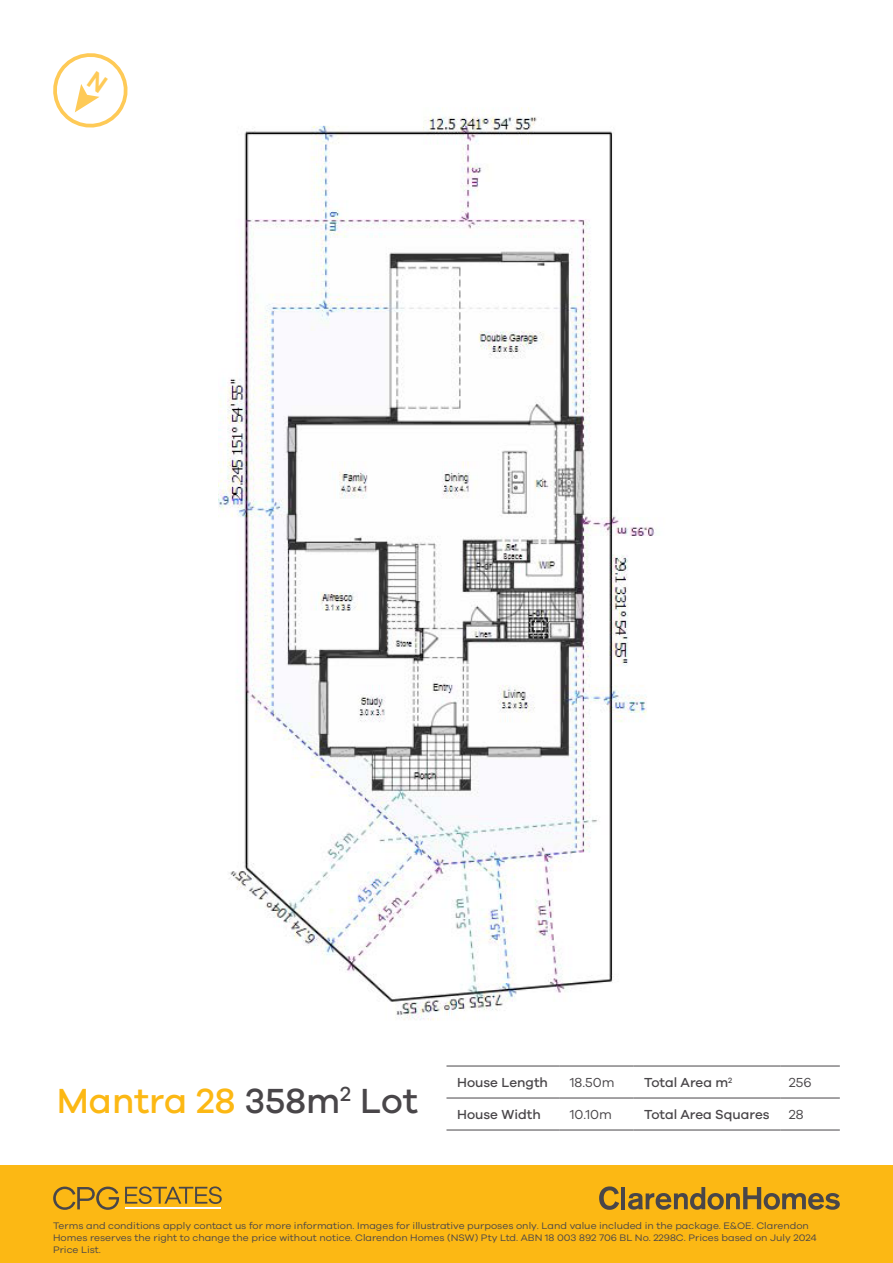
<style>
.page{position:relative;width:893px;height:1263px;background:#fff}
.page>*{position:absolute;margin:0;border:0;box-sizing:border-box;transform-origin:0 0}
.t1{font:500 36px "Galano Grotesque";color:#fcb814}
.t2{font:500 13.5px "Galano Grotesque";color:#494649}
.t3{font:13.5px "Galano Grotesque";color:#494649}
.t4{font:9.75px/12px "Galano Grotesque";color:#494649;scale:1.05 1}
.s1{color:#494649}
</style>
<div class="page">
<div style="left:0;top:1165px;width:893px;height:98px;background:#fcb814"></div>
<hr style="left:125px;top:1207px;width:96px;height:2px;background:#fff">
<svg style="left:125px;top:1186px;width:97px;height:18px"></svg>
<svg style="left:53px;top:1186px;width:66px;height:24px"></svg>
<svg style="left:599px;top:1186px;width:20px;height:24px"></svg>
<hr style="left:621px;top:1187px;width:4px;height:22px;background:#494649">
<svg style="left:628px;top:1187px;width:212px;height:23px"></svg>
<hr style="left:446px;top:1066px;width:113px;height:1px;background:#494649">
<hr style="left:559px;top:1066px;width:75px;height:1px;background:#494649">
<hr style="left:634px;top:1066px;width:146px;height:1px;background:#494649">
<hr style="left:780px;top:1066px;width:60px;height:1px;background:#494649">
<hr style="left:446px;top:1098px;width:113px;height:1px;background:#494649">
<hr style="left:559px;top:1098px;width:75px;height:1px;background:#494649">
<hr style="left:634px;top:1098px;width:146px;height:1px;background:#494649">
<hr style="left:780px;top:1098px;width:60px;height:1px;background:#494649">
<hr style="left:446px;top:1130px;width:113px;height:1px;background:#494649">
<hr style="left:559px;top:1130px;width:75px;height:1px;background:#494649">
<hr style="left:634px;top:1130px;width:146px;height:1px;background:#494649">
<hr style="left:780px;top:1130px;width:60px;height:1px;background:#494649">
<img style="left:218px;top:107px;width:437px;height:914px">
<div style="left:615px;top:71px;width:123px;height:120px;background:#fff"></div>
<svg style="left:53px;top:53px;width:75px;height:75px"></svg>
<p class="t1" style="left:57px;top:1079px;width:363px">Mantra 28 <span class="s1">358m</span><sup>2</sup> <span class="s1">Lot</span></p>
<p class="t2" style="left:457px;top:1075px;width:92px">House Length</p>
<p class="t3" style="left:570px;top:1075px;width:46px">18.50m</p>
<p class="t2" style="left:644px;top:1075px;width:90px">Total Area m<sup>2</sup></p>
<p class="t3" style="left:789px;top:1075px;width:24px">256</p>
<p class="t2" style="left:457px;top:1107px;width:85px">House Width</p>
<p class="t3" style="left:570px;top:1107px;width:44px">10.10m</p>
<p class="t2" style="left:644px;top:1107px;width:127px">Total Area Squares</p>
<p class="t3" style="left:789px;top:1107px;width:16px">28</p>
<p class="t4" style="left:53px;top:1219px;width:729px">Terms and conditions apply contact us for more information. Images for illustrative purposes only. Land value included in the package. E&amp;OE. Clarendon<br>Homes reserves the right to change the price without notice. Clarendon Homes (NSW) Pty Ltd. ABN 18 003 892 706 BL No. 2298C. Prices based on July 2024<br>Price List.</p>
</div>
